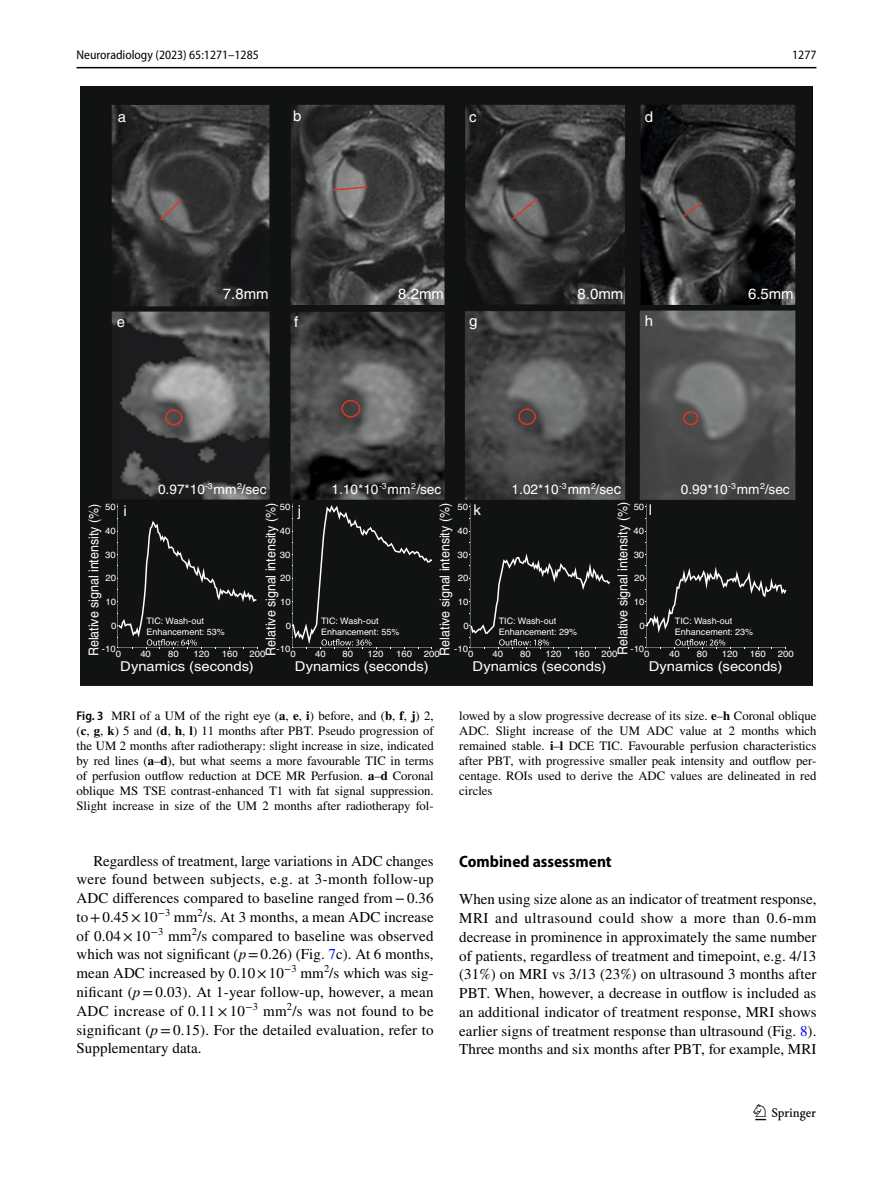
<style>
.page{position:relative;width:893px;height:1187px;background:#fff}
.page>*{position:absolute;margin:0;border:0;box-sizing:border-box;transform-origin:0 0}
.t1{font:22.5px "Springnew Regular 3";color:#000}
.t2{font:700 semi-condensed 16.5px "Myriad Pro";color:#000}
.t3{font:15px/18.8px "STIX";letter-spacing:.005em;color:#000;text-align:justify}
.t4{font:14.85px "Helvetica 3";color:#fff}
.t5{font:13.65px "Helvetica 3";color:#fff;scale:.92 1}
.t6{font:13.5px "Helvetica 3";color:#fff;scale:1.09 1}
.t7{font:13.5px "Helvetica 3";color:#fff}
.t8{font:12.75px/15px "STIX";color:#000;text-align:justify}
.t9{font:semi-condensed 12.75px "Myriad Pro";color:#000}
.t10{font:9px "Helvetica 3";color:#fff;scale:1.06 1}
.t11{font:8.85px/10.6px "Helvetica 3";color:#fff}
.s1{font-size:14.85px}
.s2{font-family:"Myriad Pro";font-weight:600;font-stretch:semi-condensed}
.s3{font-weight:700}
.s4{font-style:italic}
.s5{color:#00f}
</style>
<div class="page">
<hr style="left:77px;top:67px;width:739px;height:1px;background:#000">
<img style="left:81px;top:87px;width:731px;height:598px">
<svg style="left:160px;top:199px;width:22px;height:21px"></svg>
<svg style="left:333px;top:186px;width:34px;height:5px"></svg>
<svg style="left:683px;top:202px;width:19px;height:14px"></svg>
<svg style="left:165px;top:409px;width:17px;height:16px"></svg>
<svg style="left:341px;top:400px;width:19px;height:17px"></svg>
<svg style="left:518px;top:408px;width:18px;height:17px"></svg>
<svg style="left:683px;top:411px;width:15px;height:14px"></svg>
<svg style="left:117px;top:503px;width:141px;height:145px;background:#1a1c1b"></svg>
<div style="left:292px;top:503px;width:141px;height:145px;background:#111312"></div>
<svg style="left:469px;top:503px;width:141px;height:145px;background:#191b1a"></svg>
<svg style="left:645px;top:503px;width:142px;height:145px;background:#1a1c1b"></svg>
<svg style="left:512px;top:198px;width:26px;height:21px"></svg>
<p class="t9" style="left:77px;top:48px;width:184px">Neuroradiology (2023) 65:1271–1285</p>
<p class="t9" style="left:792px;top:48px;width:26px">1277</p>
<p class="t4" style="left:118px;top:108px;width:10px">a</p>
<p class="t4" style="left:293px;top:107px;width:10px">b</p>
<p class="t4" style="left:469px;top:108px;width:9px">c</p>
<p class="t4" style="left:645px;top:108px;width:10px">d</p>
<p class="t4" style="left:223px;top:285px;width:47px">7.8mm</p>
<p class="t4" style="left:398px;top:285px;width:47px">8.2mm</p>
<p class="t4" style="left:577px;top:285px;width:47px">8.0mm</p>
<p class="t4" style="left:748px;top:285px;width:47px">6.5mm</p>
<p class="t4" style="left:117px;top:313px;width:10px">e</p>
<p class="t4" style="left:294px;top:313px;width:6px">f</p>
<p class="t4" style="left:469px;top:312px;width:10px">g</p>
<p class="t4" style="left:645px;top:312px;width:10px">h</p>
<p class="t7" style="left:158px;top:481px;width:110px">0.97*10<sup>-3</sup>mm<sup>2</sup>/sec</p>
<p class="t7" style="left:331px;top:481px;width:111px">1.10*10<sup>-3</sup>mm<sup>2</sup>/sec</p>
<p class="t7" style="left:512px;top:481px;width:111px">1.02*10<sup>-3</sup>mm<sup>2</sup>/se<span class="s1">c</span></p>
<p class="t7" style="left:681px;top:481px;width:110px">0.99*10<sup>-3</sup>mm<sup>2</sup>/sec</p>
<p class="t5" style="left:263px;top:655px;width:167px;rotate:-90deg">Relative signal intensity (%)</p>
<p class="t5" style="left:437px;top:655px;width:167px;rotate:-90deg">Relative signal intensity (%)</p>
<p class="t5" style="left:615px;top:654px;width:167px;rotate:-90deg">Relative signal intensity (%)</p>
<p class="t6" style="left:295px;top:658px;width:124px">Dynamics (seconds)</p>
<p class="t10" style="left:457px;top:501px;width:12px">50</p>
<p class="t10" style="left:634px;top:501px;width:12px">50</p>
<p class="t10" style="left:280px;top:501px;width:12px">50</p>
<p class="t10" style="left:105px;top:501px;width:12px">50</p>
<p class="t5" style="left:86px;top:656px;width:167px;rotate:-90deg">Relative signal intensity (%)</p>
<p class="t4" style="left:298px;top:502px;width:5px">j</p>
<p class="t4" style="left:473px;top:501px;width:9px">k</p>
<p class="t4" style="left:649px;top:501px;width:5px">l</p>
<p class="t4" style="left:124px;top:502px;width:5px">i</p>
<p class="t10" style="left:457px;top:525px;width:12px">40</p>
<p class="t10" style="left:634px;top:525px;width:12px">40</p>
<p class="t10" style="left:105px;top:525px;width:12px">40</p>
<p class="t10" style="left:280px;top:525px;width:12px">40</p>
<p class="t10" style="left:457px;top:549px;width:12px">30</p>
<p class="t10" style="left:634px;top:549px;width:12px">30</p>
<p class="t10" style="left:105px;top:549px;width:12px">30</p>
<p class="t10" style="left:280px;top:549px;width:12px">30</p>
<p class="t10" style="left:458px;top:573px;width:12px">20</p>
<p class="t10" style="left:634px;top:573px;width:12px">20</p>
<p class="t10" style="left:280px;top:573px;width:12px">20</p>
<p class="t10" style="left:106px;top:573px;width:12px">20</p>
<p class="t10" style="left:458px;top:596px;width:12px">10</p>
<p class="t10" style="left:634px;top:596px;width:12px">10</p>
<p class="t10" style="left:280px;top:596px;width:12px">10</p>
<p class="t10" style="left:105px;top:596px;width:12px">10</p>
<p class="t11" style="left:146px;top:615px;width:80px">TIC: Wash-out<br>Enhancement: 53%</p>
<p class="t11" style="left:321px;top:615px;width:80px">TIC: Wash-out<br>Enhancement: 55%</p>
<p class="t11" style="left:499px;top:615px;width:80px">TIC: Wash-out<br>Enhancement: 29%</p>
<p class="t11" style="left:675px;top:615px;width:80px">TIC: Wash-out<br>Enhancement: 23%</p>
<p class="t10" style="left:286px;top:620px;width:7px">0</p>
<p class="t10" style="left:463px;top:620px;width:7px">0</p>
<p class="t10" style="left:639px;top:620px;width:7px">0</p>
<p class="t10" style="left:111px;top:620px;width:7px">0</p>
<p class="t10" style="left:102px;top:643px;width:15px">-10</p>
<p class="t10" style="left:277px;top:643px;width:15px">-10</p>
<p class="t10" style="left:454px;top:643px;width:15px">-10</p>
<p class="t10" style="left:630px;top:643px;width:15px">-10</p>
<p class="t10" style="left:116px;top:648px;width:7px">0</p>
<p class="t10" style="left:140px;top:648px;width:12px">40</p>
<p class="t10" style="left:168px;top:648px;width:12px">80</p>
<p class="t10" style="left:193px;top:648px;width:17px">120</p>
<p class="t10" style="left:222px;top:648px;width:17px">160</p>
<p class="t10" style="left:249px;top:648px;width:17px">200</p>
<p class="t10" style="left:290px;top:648px;width:7px">0</p>
<p class="t10" style="left:315px;top:648px;width:12px">40</p>
<p class="t10" style="left:342px;top:648px;width:12px">80</p>
<p class="t10" style="left:368px;top:648px;width:17px">120</p>
<p class="t10" style="left:396px;top:648px;width:17px">160</p>
<p class="t10" style="left:424px;top:648px;width:17px">200</p>
<p class="t10" style="left:468px;top:648px;width:7px">0</p>
<p class="t10" style="left:492px;top:648px;width:12px">40</p>
<p class="t10" style="left:520px;top:648px;width:12px">80</p>
<p class="t10" style="left:545px;top:648px;width:17px">120</p>
<p class="t10" style="left:574px;top:648px;width:17px">160</p>
<p class="t10" style="left:602px;top:648px;width:17px">200</p>
<p class="t10" style="left:644px;top:648px;width:7px">0</p>
<p class="t10" style="left:669px;top:648px;width:12px">40</p>
<p class="t10" style="left:697px;top:648px;width:12px">80</p>
<p class="t10" style="left:722px;top:648px;width:17px">120</p>
<p class="t10" style="left:750px;top:648px;width:17px">160</p>
<p class="t10" style="left:778px;top:648px;width:17px">200</p>
<p class="t6" style="left:120px;top:658px;width:124px">Dynamics (seconds)</p>
<p class="t6" style="left:473px;top:658px;width:124px">Dynamics (seconds)</p>
<p class="t6" style="left:649px;top:658px;width:124px">Dynamics (seconds)</p>
<p class="t8" style="left:77px;top:709px;width:359px"><span class="s2">Fig. 3</span> MRI of a UM of the right eye (<span class="s3">a</span>, <span class="s3">e</span>, <span class="s3">i</span>) before, and (<span class="s3">b</span>, <span class="s3">f</span>, <span class="s3">j</span>) 2, (<span class="s3">c</span>, <span class="s3">g</span>, <span class="s3">k</span>) 5 and (<span class="s3">d</span>, <span class="s3">h</span>, <span class="s3">l</span>) 11 months after PBT. Pseudo progression of the UM 2 months after radiotherapy: slight increase in size, indicated by red lines (<span class="s3">a</span>–<span class="s3">d</span>), but what seems a more favourable TIC in terms of perfusion outflow reduction at DCE MR Perfusion. <span class="s3">a</span>–<span class="s3">d</span> Coronal oblique MS TSE contrast-enhanced T1 with fat signal suppression.<br>Slight increase in size of the UM 2 months after radiotherapy fol-</p>
<p class="t8" style="left:459px;top:709px;width:359px">lowed by a slow progressive decrease of its size. <span class="s3">e</span>–<span class="s3">h</span> Coronal oblique ADC. Slight increase of the UM ADC value at 2 months which remained stable. <span class="s3">i</span>–<span class="s3">l</span> DCE TIC. Favourable perfusion characteristics after PBT, with progressive smaller peak intensity and outflow per&shy;centage. ROIs used to derive the ADC values are delineated in red circles</p>
<p class="t3" style="left:77px;top:852px;width:359px;text-indent:17px">Regardless of treatment, large variations in ADC changes were found between subjects, e.g. at 3-month follow-up ADC differences compared to baseline ranged from−0.36 to+0.45× -10<sup>−3</sup> mm<sup>2</sup>/s. At 3 months, a mean ADC increase of 0.04× -10<sup>−3</sup> mm<sup>2</sup>/s compared to baseline was observed which was not significant (<span class="s4">p</span>=0.26) (Fig. <span class="s5">7</span>c). At 6 months, mean ADC increased by 0.10× -10<sup>−3</sup> mm<sup>2</sup>/s which was sig&shy;nificant (<span class="s4">p</span>=0.03). At 1-year follow-up, however, a mean ADC increase of 0.11 × -10<sup>−3</sup> mm<sup>2</sup>/s was not found to be significant (<span class="s4">p</span>=0.15). For the detailed evaluation, refer to Supplementary data.</p>
<p class="t2" style="left:459px;top:852px;width:154px">Combined assessment</p>
<p class="t3" style="left:459px;top:890px;width:359px">When using size alone as an indicator of treatment response, MRI and ultrasound could show a more than 0.6-mm decrease in prominence in approximately the same number of patients, regardless of treatment and timepoint, e.g. 4/13 (31%) on MRI vs 3/13 (23%) on ultrasound 3 months after PBT. When, however, a decrease in outflow is included as an additional indicator of treatment response, MRI shows earlier signs of treatment response than ultrasound (Fig. <span class="s5">8</span>).<br>Three months and six months after PBT, for example, MRI</p>
<h1 class="t1" style="left:755px;top:1104px;width:62px">1 3</h1>
</div>
